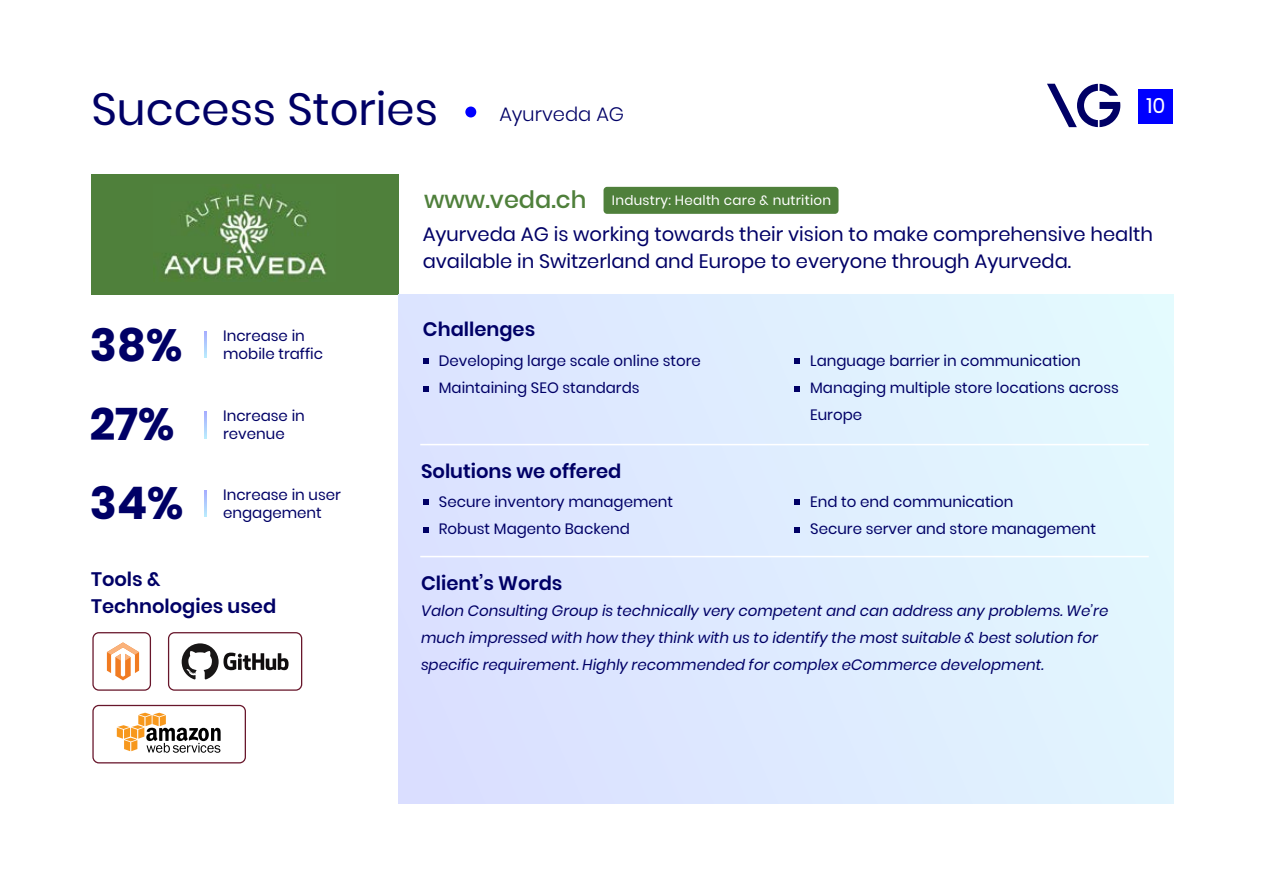
<style>
.page{position:relative;width:1263px;height:893px;background:#fff}
.page>*{position:absolute;margin:0;border:0;box-sizing:border-box;transform-origin:0 0}
.t1{font:45px "Poppins";color:#006}
.t2{font:700 45px "Poppins";color:#006}
.t3{font:500 24px "Poppins";color:#4f803b}
.t4{font:21px "Poppins";color:#fff}
.t5{font:19.5px/27px "Poppins";color:#006}
.t6{font:600 19.5px/27px "Poppins";color:#006}
.t7{font:300 19.5px "Poppins";color:#006}
.t8{font:15px/27px "Poppins";color:#006}
.t9{font:italic 15px/27px "Poppins";color:#006}
.t10{font:13.5px "Poppins";letter-spacing:.02em;color:#fff}
</style>
<div class="page">
<div style="left:603px;top:187px;width:235px;height:27px;background:#4f803b;border-radius:4px"></div>
<svg style="left:107px;top:642px;width:32px;height:38px"></svg>
<svg style="left:182px;top:643px;width:107px;height:37px"></svg>
<div style="left:91px;top:174px;width:307px;height:121px;background:#4f803b"></div>
<div style="left:398px;top:295px;width:775px;height:508px;background:#dfecff"></div>
<svg style="left:204px;top:331px;width:3px;height:27px"></svg>
<svg style="left:204px;top:412px;width:3px;height:26px"></svg>
<svg style="left:204px;top:490px;width:3px;height:27px"></svg>
<div style="left:92px;top:632px;width:59px;height:59px;border:1px solid #68162b;border-radius:6px"></div>
<div style="left:168px;top:632px;width:134px;height:59px;border:1px solid #68162b;border-radius:6px"></div>
<div style="left:92px;top:705px;width:154px;height:58px;border:1px solid #68162b;border-radius:6px"></div>
<svg style="left:423px;top:358px;width:6px;height:6px"></svg>
<svg style="left:423px;top:386px;width:6px;height:6px"></svg>
<svg style="left:794px;top:358px;width:6px;height:6px"></svg>
<svg style="left:794px;top:386px;width:6px;height:6px"></svg>
<svg style="left:794px;top:499px;width:6px;height:6px"></svg>
<svg style="left:794px;top:527px;width:6px;height:6px"></svg>
<svg style="left:423px;top:499px;width:6px;height:6px"></svg>
<svg style="left:423px;top:527px;width:6px;height:6px"></svg>
<hr style="left:420px;top:444px;width:729px;height:1px;background:#fff">
<hr style="left:420px;top:556px;width:729px;height:1px;background:#fff">
<svg style="left:117px;top:713px;width:104px;height:40px"></svg>
<div style="left:465px;top:107px;width:11px;height:10px;background:#00f;border-radius:50%"></div>
<img style="left:163px;top:184px;width:164px;height:95px">
<div style="left:1138px;top:90px;width:35px;height:34px;background:#00f"></div>
<svg style="left:1047px;top:84px;width:73px;height:43px"></svg>
<h1 class="t1" style="left:92px;top:83px;width:348px">Success Stories</h1>
<h3 class="t7" style="left:499px;top:103px;width:126px">Ayurveda AG</h3>
<h2 class="t3" style="left:424px;top:185px;width:164px">www.veda.ch</h2>
<p class="t10" style="left:612px;top:192px;width:221px">Industry: Health care &amp; nutrition</p>
<h3 class="t4" style="left:1146px;top:94px;width:20px">10</h3>
<h1 class="t2" style="left:90px;top:319px;width:94px">38%</h1>
<p class="t8" style="left:223px;top:327px;width:101px;line-height:18px">Increase in mobile traffic</p>
<h1 class="t2" style="left:90px;top:398px;width:86px">27%</h1>
<p class="t8" style="left:223px;top:407px;width:83px;line-height:18px">Increase in revenue</p>
<h1 class="t2" style="left:90px;top:477px;width:95px">34%</h1>
<p class="t8" style="left:223px;top:486px;width:119px;line-height:18px">Increase in user engagement</p>
<h3 class="t6" style="left:91px;top:565px;width:187px">Tools &amp;<br>Technologies used</h3>
<h3 class="t5" style="left:423px;top:221px;width:732px">Ayurveda AG is working towards their vision to make comprehensive health available in Switzerland and Europe to everyone through Ayurveda.</h3>
<h3 class="t6" style="left:423px;top:316px;width:114px">Challenges</h3>
<p class="t8" style="left:439px;top:347px;width:263px">Developing large scale online store<br>Maintaining SEO standards</p>
<p class="t8" style="left:810px;top:347px;width:310px">Language barrier in communication<br>Managing multiple store locations across<br>Europe</p>
<h3 class="t6" style="left:421px;top:457px;width:202px">Solutions we offered</h3>
<p class="t8" style="left:439px;top:489px;width:236px">Secure inventory management<br>Robust Magento Backend</p>
<h3 class="t6" style="left:421px;top:570px;width:143px">Client’s Words</h3>
<p class="t8" style="left:810px;top:489px;width:287px">End to end communication<br>Secure server and store management</p>
<p class="t9" style="left:421px;top:597px;width:689px">Valon Consulting Group is technically very competent and can address any problems. We’re much impressed with how they think with us to identify the most suitable &amp; best solution for specific requirement. Highly recommended for complex eCommerce development.</p>
</div>
